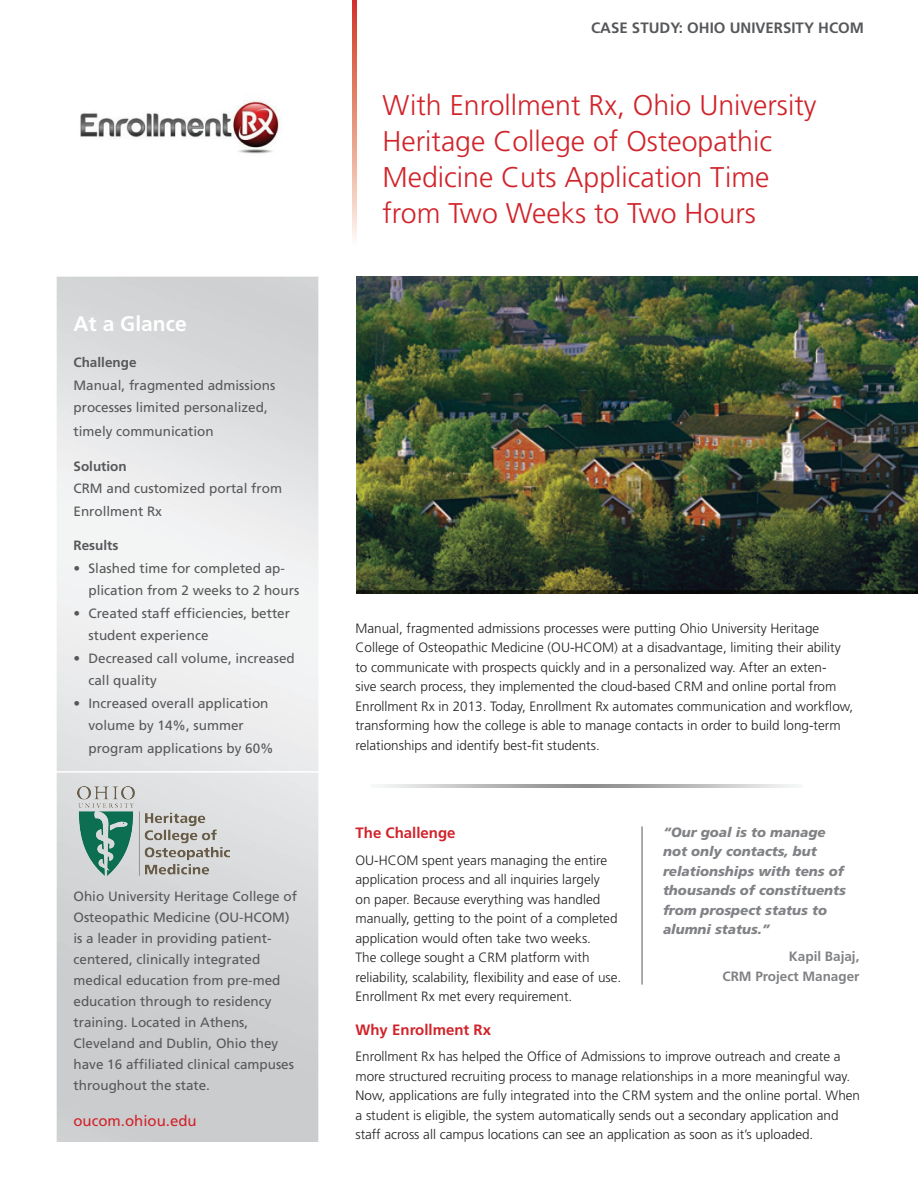
<style>
.page{position:relative;width:918px;height:1188px;background:#fff}
.page>*{position:absolute;margin:0;border:0;box-sizing:border-box;transform-origin:0 0}
.t1{font:300 28.5px/36px "Frutiger";color:#d1232a}
.t2{font:700 21px "Frutiger";color:#fff}
.t3{font:700 15px "Frutiger";color:#57585a}
.t4{font:700 15px "Frutiger";color:#d1232a}
.t5{font:15px "Frutiger";color:#d1232a}
.t6{font:300 13.5px/19.5px "Frutiger";color:#231f20}
.t7{font:13.5px/21px "Frutiger";color:#57585a}
.t8{font:italic 900 13.5px/19.5px "Frutiger";color:#808285}
.t9{font:700 13.5px/19.5px "Frutiger";color:#808285;text-align:right}
.t10{font:700 13.5px "Frutiger";color:#57585a}
</style>
<div class="page">
<img style="left:56px;top:276px;width:263px;height:866px">
<hr style="left:28px;top:771px;width:320px;height:2px;background:#fff">
<hr style="left:642px;top:826px;width:1px;height:159px;background:#57585a">
<svg style="left:352px;top:0;width:5px;height:239px"></svg>
<img style="left:80px;top:100px;width:199px;height:54px">
<img style="left:357px;top:276px;width:561px;height:317px">
<img style="left:78px;top:786px;width:152px;height:90px">
<h2 class="t2" style="left:74px;top:312px;width:115px">At a Glance</h2>
<p class="t10" style="left:74px;top:355px;width:65px">Challenge</p>
<p class="t7" style="left:74px;top:374px;width:203px;line-height:22.5px">Manual, fragmented admissions processes limited personalized,</p>
<p class="t7" style="left:74px;top:421px;width:142px">timely communication</p>
<p class="t10" style="left:74px;top:458px;width:55px">Solution</p>
<p class="t7" style="left:74px;top:477px;width:210px;line-height:22.5px">CRM and customized portal from<br>Enrollment Rx</p>
<p class="t10" style="left:74px;top:538px;width:46px">Results</p>
<p class="t7" style="left:88px;top:557px;width:212px;line-height:22.5px;text-indent:-15px">• Slashed time for completed ap&shy;plication from 2 weeks to 2 hours</p>
<p class="t7" style="left:88px;top:602px;width:203px;line-height:22.5px;text-indent:-15px">• Created staff efficiencies, better student experience</p>
<p class="t7" style="left:88px;top:647px;width:208px;line-height:22.5px;text-indent:-15px">• Decreased call volume, increased call quality</p>
<p class="t7" style="left:88px;top:692px;width:187px;line-height:22.5px;text-indent:-15px">• Increased overall application volume by 14%, summer program applications by 60%</p>
<p class="t7" style="left:74px;top:886px;width:225px">Ohio University Heritage College of<br>Osteopathic Medicine (OU-HCOM) is a leader in providing patient&shy;centered, clinically integrated medical education from pre-med education through to residency training. Located in Athens,<br>Cleveland and Dublin, Ohio they have 16 affiliated clinical campuses throughout the state.</p>
<p class="t5" style="left:74px;top:1112px;width:125px">oucom.ohiou.edu</p>
<p class="t3" style="left:591px;top:19px;width:274px">CASE STUDY: OHIO UNIVERSITY HCOM</p>
<h1 class="t1" style="left:382px;top:87px;width:436px">With Enrollment Rx, Ohio University<br>Heritage College of Osteopathic<br>Medicine Cuts Application Time from Two Weeks to Two Hours</h1>
<p class="t6" style="left:356px;top:618px;width:499px">Manual, fragmented admissions processes were putting Ohio University Heritage College of Osteopathic Medicine (OU-HCOM) at a disadvantage, limiting their ability to communicate with prospects quickly and in a personalized way. After an exten-<br>sive search process, they implemented the cloud-based CRM and online portal from Enrollment Rx in 2013. Today, Enrollment Rx automates communication and workflow, transforming how the college is able to manage contacts in order to build long-term relationships and identify best-fit students.</p>
<p class="t8" style="left:663px;top:822px;width:185px">“Our goal is to manage not only contacts, but relationships with tens of thousands of constituents from prospect status to alumni status.”</p>
<p class="t9" style="left:722px;top:947px;width:139px">Kapil Bajaj,<br>CRM Project Manager</p>
<p class="t4" style="left:356px;top:824px;width:102px">The Challenge</p>
<p class="t6" style="left:356px;top:850px;width:267px">OU-HCOM spent years managing the entire application process and all inquiries largely<br>on paper. Because everything was handled manually, getting to the point of a completed application would often take two weeks.<br>The college sought a CRM platform with reliability, scalability, flexibility and ease of use.<br>Enrollment Rx met every requirement.</p>
<p class="t4" style="left:356px;top:1021px;width:137px">Why Enrollment Rx</p>
<p class="t6" style="left:356px;top:1047px;width:506px">Enrollment Rx has helped the Office of Admissions to improve outreach and create a more structured recruiting process to manage relationships in a more meaningful way.<br>Now, applications are fully integrated into the CRM system and the online portal. When a student is eligible, the system automatically sends out a secondary application and staff across all campus locations can see an application as soon as it’s uploaded.</p>
</div>
